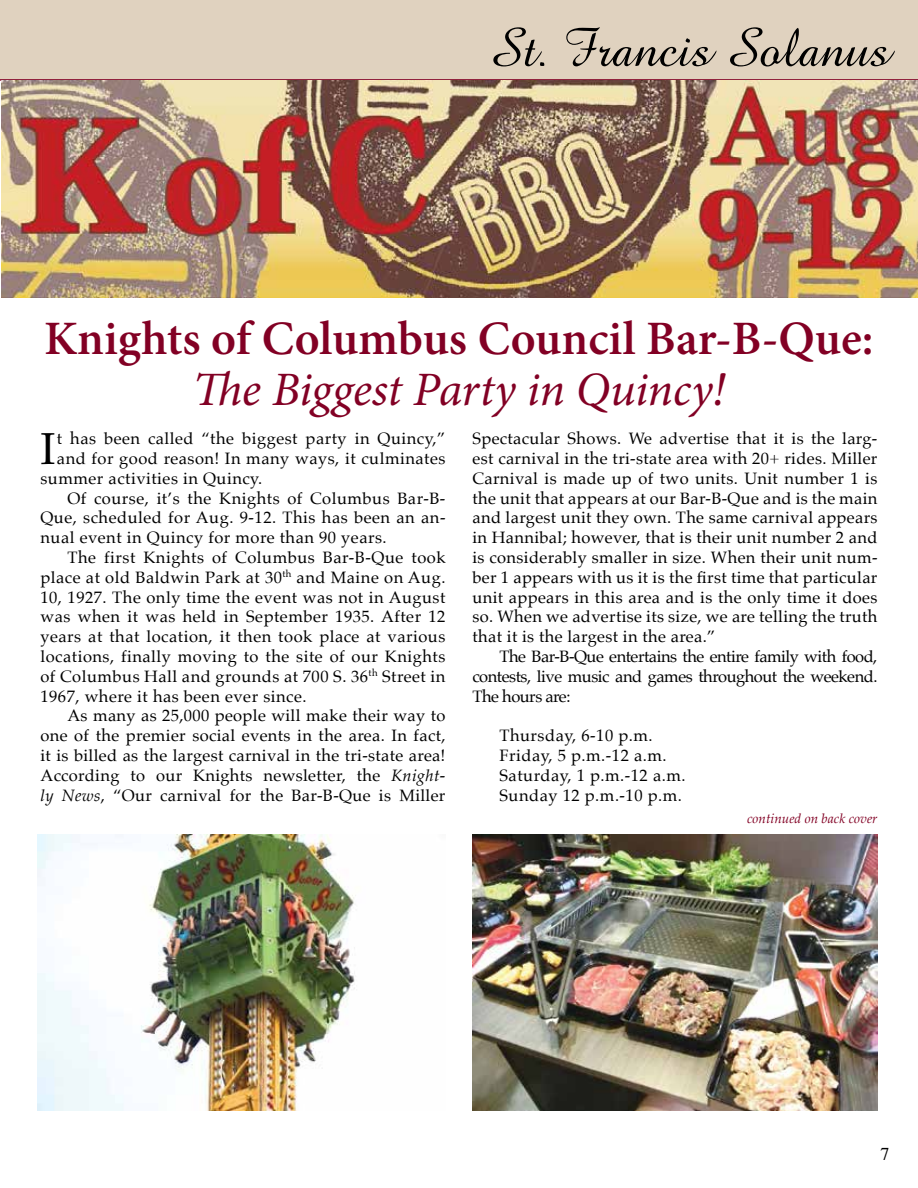
<style>
.page{position:relative;width:918px;height:1188px;background:#fff}
.page>*{position:absolute;margin:0;border:0;box-sizing:border-box;transform-origin:0 0}
.t1{font:55.5px "Amaze Normal";color:#000}
.t2{font:600 48px "Minion Pro";color:#820024}
.t3{font:italic 48px "Minion Pro";letter-spacing:-.01em;color:#820024}
.t4{font:44.85px "Palatino";color:#000}
.t5{font:18px "Times";color:#000}
.t6{font:16.5px/19.8px "Palatino";letter-spacing:.03em;color:#000;text-align:justify}
.t7{font:italic 13.5px "Palatino Linotype";color:#820024}
.s1{font-style:italic}
</style>
<div class="page">
<div style="left:0;top:0;width:918px;height:79px;background:#e0d2bf"></div>
<hr style="left:0;top:79px;width:918px;height:2px;background:#820024">
<img style="left:2px;top:81px;width:916px;height:217px">
<img style="left:472px;top:835px;width:406px;height:275px">
<img style="left:38px;top:835px;width:318px;height:275px">
<h1 class="t1" style="left:487px;top:12px;width:404px">St. Francis Solanus</h1>
<h2 class="t2" style="left:44px;top:305px;width:831px">Knights of Columbus Council Bar-B-Que:</h2>
<h2 class="t3" style="left:193px;top:357px;width:534px">The Biggest Party in Quincy!</h2>
<h3 class="t4" style="left:40px;top:411px;width:17px">I</h3>
<p class="t6" style="left:57px;top:429px;width:390px">t has been called “the biggest party in Quincy,”</p>
<p class="t6" style="left:57px;top:448px;width:390px">and for good reason! In many ways, it culminates</p>
<p class="t6" style="left:41px;top:468px;width:223px">summer activities in Quincy.</p>
<p class="t6" style="left:68px;top:488px;width:379px">Of course, it’s the Knights of Columbus Bar-B-</p>
<p class="t6" style="left:41px;top:508px;width:407px">Que, scheduled for Aug. 9-12. This has been an an-</p>
<p class="t6" style="left:41px;top:528px;width:348px">nual event in Quincy for more than 90 years.</p>
<p class="t6" style="left:68px;top:547px;width:380px">The first Knights of Columbus Bar-B-Que took</p>
<p class="t6" style="left:41px;top:567px;width:406px">place at old Baldwin Park at 30<sup>th</sup> and Maine on Aug.</p>
<p class="t6" style="left:40px;top:587px;width:406px">10, 1927. The only time the event was not in August</p>
<p class="t6" style="left:40px;top:607px;width:407px">was when it was held in September 1935. After 12</p>
<p class="t6" style="left:40px;top:627px;width:406px">years at that location, it then took place at various</p>
<p class="t6" style="left:40px;top:646px;width:406px">locations, finally moving to the site of our Knights</p>
<p class="t6" style="left:40px;top:666px;width:407px">of Columbus Hall and grounds at 700 S. 36<sup>th</sup> Street in</p>
<p class="t6" style="left:41px;top:686px;width:268px">1967, where it has been ever since.</p>
<p class="t6" style="left:67px;top:706px;width:380px">As many as 25,000 people will make their way to</p>
<p class="t6" style="left:41px;top:726px;width:407px">one of the premier social events in the area. In fact,</p>
<p class="t6" style="left:41px;top:745px;width:406px">it is billed as the largest carnival in the tri-state area!</p>
<p class="t6" style="left:41px;top:765px;width:406px">According to our Knights newsletter, the <span class="s1">Knight-</span></p>
<p class="t6" style="left:41px;top:785px;width:406px"><span class="s1">ly News</span>, “Our carnival for the Bar-B-Que is Miller</p>
<p class="t6" style="left:472px;top:429px;width:407px">Spectacular Shows. We advertise that it is the larg&shy;est carnival in the tri-state area with 20+ rides. Miller Carnival is made up of two units. Unit number 1 is the unit that appears at our Bar-B-Que and is the main and largest unit they own. The same carnival appears in Hannibal; however, that is their unit number 2 and is considerably smaller in size. When their unit num&shy;ber 1 appears with us it is the first time that particular unit appears in this area and is the only time it does so. When we advertise its size, we are telling the truth that it is the largest in the area.”</p>
<p class="t6" style="left:472px;top:646px;width:407px;text-indent:27px">The Bar-B-Que entertains the entire family with food, contests, live music and games throughout the weekend.<br>The hours are:</p>
<p class="t6" style="left:499px;top:726px;width:188px;text-align:left">Thursday, 6-10 p.m.<br>Friday, 5 p.m.-12 a.m.<br>Saturday, 1 p.m.-12 a.m.<br>Sunday 12 p.m.-10 p.m.</p>
<p class="t7" style="left:747px;top:809px;width:132px">continued on back cover</p>
<p class="t5" style="left:880px;top:1137px;width:10px">7</p>
</div>
